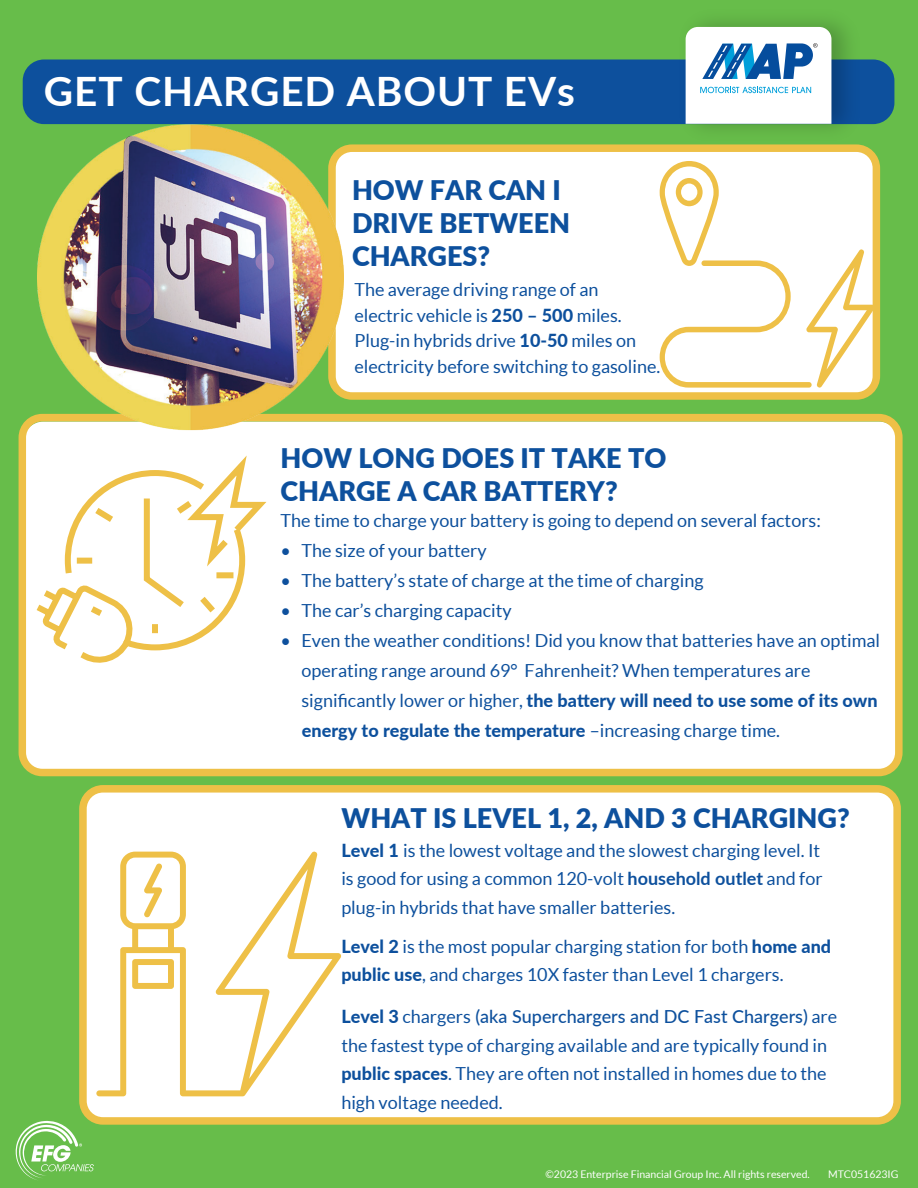
<style>
.page{position:relative;width:918px;height:1188px;background:#67bd4a}
.page>*{position:absolute;margin:0;border:0;box-sizing:border-box;transform-origin:0 0}
.t1{font:700 40.5px "Lato";letter-spacing:.02em;color:#fff}
.t2{font:900 27px/33px "Lato";color:#0d509d}
.t3{font:18px/28.5px "Lato";color:#0d509d}
.t4{font:10.5px "Lato";color:#fff}
.s1{font-weight:800}
.s2{font-weight:700}
.s3{font-weight:500}
</style>
<div class="page">
<div style="left:335px;top:148px;width:541px;height:249px;background:#fff;border-radius:20px"></div>
<div style="left:23px;top:422px;width:876px;height:352px;background:#fff;border-radius:20px"></div>
<div style="left:80px;top:788px;width:820px;height:333px;background:#fff;border-radius:20px"></div>
<svg style="left:36px;top:455px;width:231px;height:208px"></svg>
<div style="left:79px;top:785px;width:822px;height:340px;border:8px solid #eec047;border-radius:20px"></div>
<svg style="left:96px;top:851px;width:245px;height:245px"></svg>
<svg style="left:144px;top:863px;width:18px;height:55px"></svg>
<svg style="left:132px;top:959px;width:42px;height:30px"></svg>
<div style="left:152px;top:624px;width:6px;height:9px;background:#eec047"></div>
<svg style="left:194px;top:590px;width:27px;height:29px"></svg>
<svg style="left:89px;top:502px;width:31px;height:26px"></svg>
<div style="left:77px;top:558px;width:15px;height:6px;background:#eec047"></div>
<div style="left:216px;top:572px;width:17px;height:6px;background:#eec047"></div>
<svg style="left:170px;top:495px;width:28px;height:25px"></svg>
<div style="left:328px;top:144px;width:552px;height:256px;border:8px solid #eec047;border-radius:20px"></div>
<div style="left:19px;top:414px;width:884px;height:362px;border:8px solid #eec047;border-radius:20px"></div>
<img style="left:38px;top:123px;width:305px;height:308px">
<svg style="left:660px;top:161px;width:215px;height:228px"></svg>
<div style="left:23px;top:59px;width:871px;height:65px;background:#0d509d;border-radius:21px"></div>
<img style="left:670px;top:20px;width:198px;height:130px">
<svg style="left:686px;top:27px;width:145px;height:97px;background:#cddfed"></svg>
<svg style="left:15px;top:1121px;width:79px;height:59px"></svg>
<h1 class="t1" style="left:44px;top:62px;width:532px">GET CHARGED ABOUT EVs</h1>
<h2 class="t2" style="left:352px;top:172px;width:220px">HOW FAR CAN I<br>DRIVE BETWEEN<br>CHARGES?</h2>
<p class="t3" style="left:354px;top:277px;width:308px;line-height:25.5px">The average driving range of an electric vehicle is <span class="s1">250 – 500</span> miles.<br>Plug-in hybrids drive <span class="s1">10-50</span> miles on electricity before switching to gasoline.</p>
<h2 class="t2" style="left:281px;top:440px;width:387px">HOW LONG DOES IT TAKE TO<br>CHARGE A CAR BATTERY?</h2>
<p class="t3" style="left:281px;top:506px;width:542px">The time to charge your battery is going to depend on several factors:</p>
<p class="t3" style="left:281px;top:536px;width:208px">• The size of your battery</p>
<p class="t3" style="left:281px;top:566px;width:425px">• The battery’s state of charge at the time of charging</p>
<p class="t3" style="left:281px;top:596px;width:233px">• The car’s charging capacity</p>
<p class="t3" style="left:301px;top:625px;width:580px;line-height:30px;text-indent:-21px">• Even the weather conditions! Did you know that batteries have an optimal operating range around 69° Fahrenheit? When temperatures are significantly lower or higher, <span class="s1">the battery will need to use some of its own energy to regulate the temperature</span> –increasing charge time.</p>
<h2 class="t2" style="left:342px;top:801px;width:510px">WHAT IS LEVEL 1, 2, AND 3 CHARGING?</h2>
<p class="t3" style="left:341px;top:836px;width:483px"><span class="s1">Level 1</span> is the lowest voltage and the slowest charging level. It is good for using a common 120-volt <span class="s2">household outlet</span> and for plug-in hybrids that have smaller batteries.</p>
<p class="t3" style="left:341px;top:932px;width:491px"><span class="s1">Level 2</span> is the most popular charging station for both <span class="s1">home and public use</span>, and charges 10X faster than Level 1 chargers.</p>
<p class="t3" style="left:341px;top:1003px;width:497px"><span class="s1">Level 3</span> chargers <span class="s3">(aka Superchargers and DC Fast Chargers)</span> are the fastest type of charging available and are typically found in <span class="s1">public spaces</span>. They are often not installed in homes due to the high voltage needed.</p>
<p class="t4" style="left:546px;top:1169px;width:266px">©2023 Enterprise Financial Group Inc. All rights reserved.</p>
<p class="t4" style="left:828px;top:1169px;width:72px">MTC051623IG</p>
</div>
